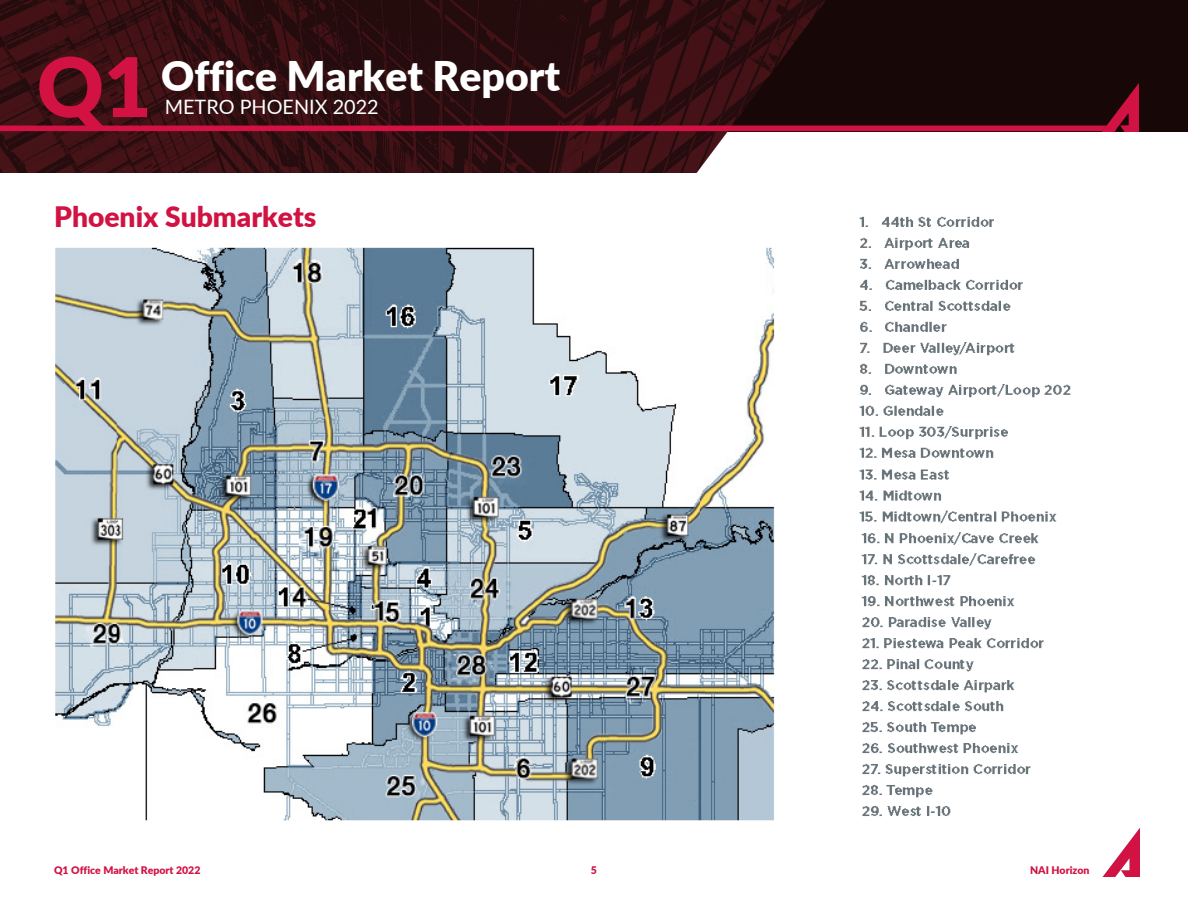
<style>
.page{position:relative;width:1188px;height:918px;background:#fff}
.page>*{position:absolute;margin:0;border:0;box-sizing:border-box;transform-origin:0 0}
.t1{font:900 40.95px "Lato";color:#fff}
.t2{font:900 28.2px "Lato";color:#d11242}
.t3{font:19.8px "Lato";color:#fff}
.t4{font:900 10.5px "Lato";color:#d11242}
.s1{font-size:82.2px;color:#d11242}
</style>
<div class="page">
<img style="left:55px;top:247px;width:720px;height:574px">
<img style="left:859px;top:216px;width:212px;height:308px">
<img style="left:861px;top:532px;width:183px;height:284px">
<div style="left:526px;top:0;width:662px;height:132px;background:#170707"></div>
<img style="left:0;top:0;width:830px;height:172px">
<div style="left:0;top:126px;width:1116px;height:5px;background:#d11242"></div>
<img style="left:1094px;top:83px;width:45px;height:49px">
<img style="left:1102px;top:829px;width:38px;height:48px">
<h1 class="t1" style="left:37px;top:51px;width:525px"><span class="s1">Q1</span> Office Market Report</h1>
<h3 class="t3" style="left:165px;top:94px;width:215px">METRO PHOENIX 2022</h3>
<h2 class="t2" style="left:54px;top:199px;width:264px">Phoenix Submarkets</h2>
<p class="t4" style="left:54px;top:864px;width:148px">Q1 Office Market Report 2022</p>
<p class="t4" style="left:591px;top:864px;width:8px">5</p>
<p class="t4" style="left:1030px;top:864px;width:61px">NAI Horizon</p>
</div>
